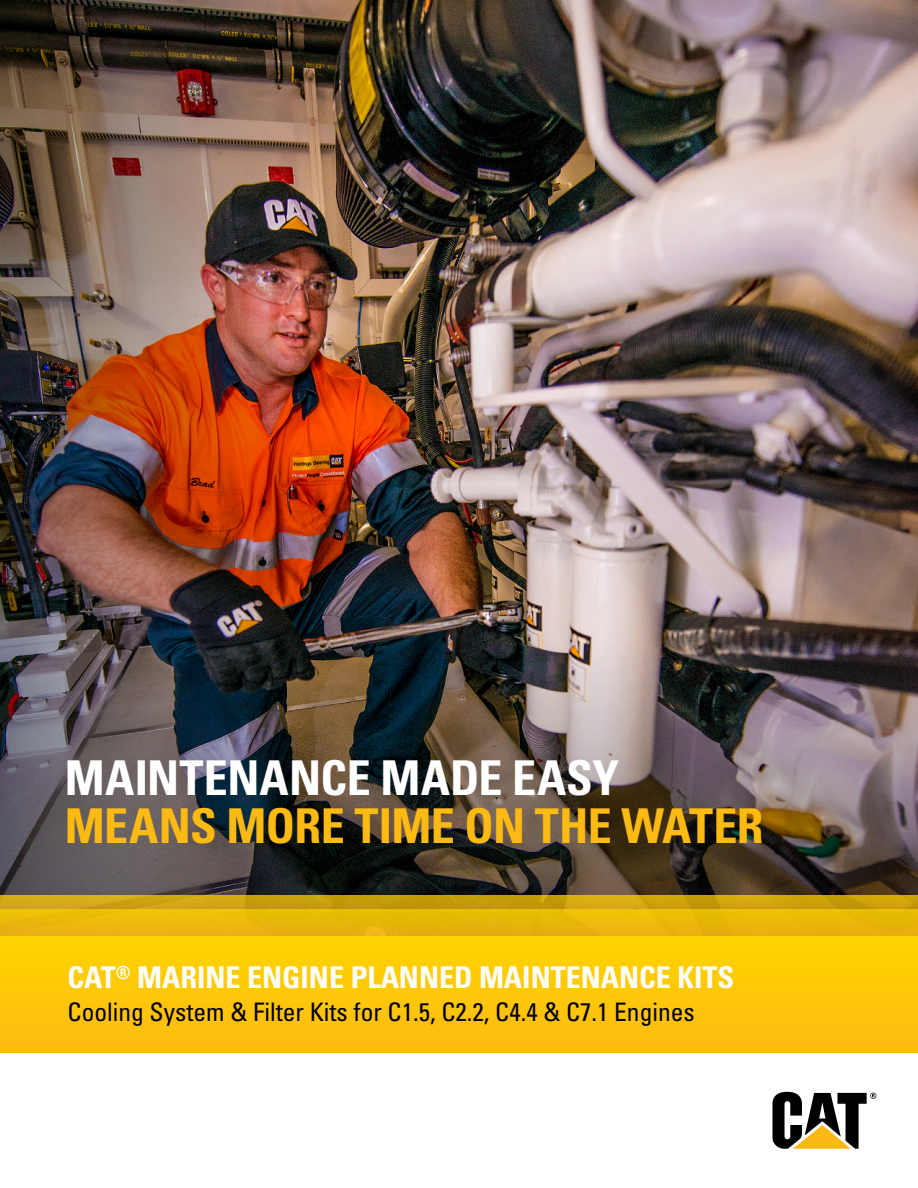
<style>
.page{position:relative;width:918px;height:1188px;background:#fff}
.page>*{position:absolute;margin:0;border:0;box-sizing:border-box;transform-origin:0 0}
.t1{font:700 condensed 48px "Univers LT Std";letter-spacing:-.01em;color:#fdba12}
.t2{font:700 condensed 48px "Univers LT Std";letter-spacing:.005em;color:#fff}
.t3{font:700 condensed 30px "Univers LT Std";color:#fff}
.t4{font:condensed 25.5px "Univers LT Std";color:#000}
</style>
<div class="page">
<img style="left:351px;top:0;width:567px;height:608px">
<img style="left:351px;top:608px;width:567px;height:288px">
<img style="left:0;top:0;width:351px;height:896px">
<div style="left:0;top:936px;width:918px;height:117px;background:#ffc809"></div>
<div style="left:0;top:909px;width:918px;height:27px;background:#e9b70a"></div>
<svg style="left:0;top:896px;width:918px;height:13px;background:#cba00f"></svg>
<svg style="left:772px;top:1092px;width:104px;height:57px"></svg>
<h1 class="t2" style="left:65px;top:749px;width:556px">MAINTENANCE MADE EASY</h1>
<h1 class="t1" style="left:65px;top:797px;width:700px">MEANS MORE TIME ON THE WATER</h1>
<p class="t3" style="left:68px;top:959px;width:668px">CAT<sup>®</sup> MARINE ENGINE PLANNED MAINTENANCE KITS</p>
<p class="t4" style="left:68px;top:996px;width:629px">Cooling System &amp; Filter Kits for C1.5, C2.2, C4.4 &amp; C7.1 Engines</p>
</div>
